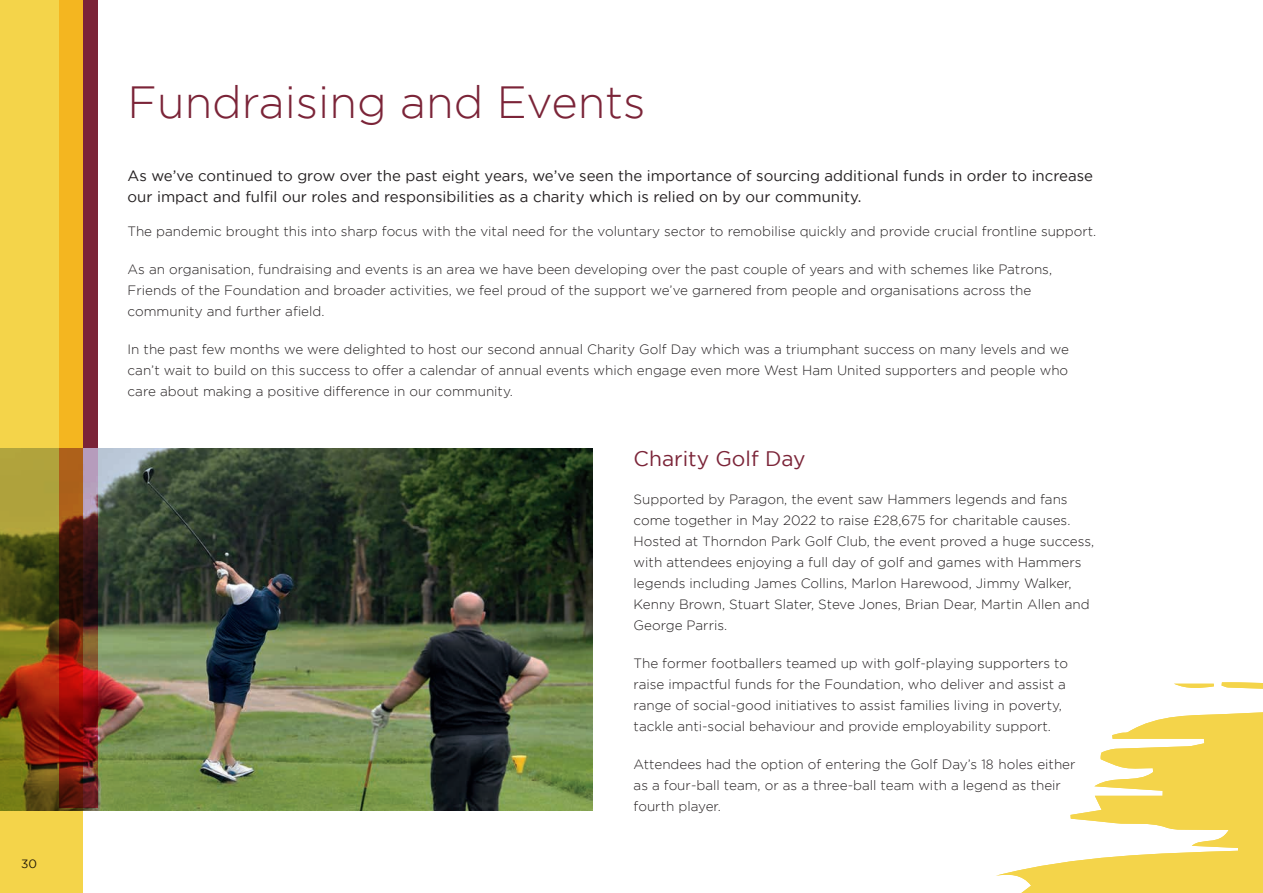
<style>
.page{position:relative;width:1263px;height:893px;background:#fff}
.page>*{position:absolute;margin:0;border:0;box-sizing:border-box;transform-origin:0 0}
.t1{font:300 45px "Gotham";color:#7b2438}
.t2{font:21px "Gotham";color:#7b2438}
.t3{font:15px/21px "Gotham";color:#231f20}
.t4{font:300 13.5px/21px "Gotham";color:#231f20}
.t5{font:12px "Gotham";color:#231f20}
</style>
<div class="page">
<img style="left:83px;top:449px;width:509px;height:361px">
<svg style="left:0;top:0;width:83px;height:893px;background:#c4a637"></svg>
<svg style="left:60px;top:0;width:38px;height:808px;background:#a05724"></svg>
<svg style="left:996px;top:682px;width:267px;height:211px"></svg>
<svg style="left:1174px;top:684px;width:40px;height:6px"></svg>
<p class="t5" style="left:21px;top:857px;width:17px">30</p>
<p class="t1" style="left:128px;top:77px;width:520px">Fundraising and Events</p>
<p class="t3" style="left:128px;top:165px;width:967px">As we’ve continued to grow over the past eight years, we’ve seen the importance of sourcing additional funds in order to increase our impact and fulfil our roles and responsibilities as a charity which is relied on by our community.</p>
<p class="t4" style="left:128px;top:220px;width:970px">The pandemic brought this into sharp focus with the vital need for the voluntary sector to remobilise quickly and provide crucial frontline support.</p>
<p class="t4" style="left:128px;top:258px;width:926px">As an organisation, fundraising and events is an area we have been developing over the past couple of years and with schemes like Patrons,<br>Friends of the Foundation and broader activities, we feel proud of the support we’ve garnered from people and organisations across the community and further afield.</p>
<p class="t4" style="left:128px;top:339px;width:943px;text-align:justify">In the past few months we were delighted to host our second annual Charity Golf Day which was a triumphant success on many levels and we can’t wait to build on this success to offer a calendar of annual events which engage even more West Ham United supporters and people who care about making a positive difference in our community.</p>
<p class="t2" style="left:634px;top:447px;width:173px">Charity Golf Day</p>
<p class="t4" style="left:634px;top:489px;width:462px">Supported by Paragon, the event saw Hammers legends and fans come together in May 2022 to raise £28,675 for charitable causes.<br>Hosted at Thorndon Park Golf Club, the event proved a huge success, with attendees enjoying a full day of golf and games with Hammers legends including James Collins, Marlon Harewood, Jimmy Walker, Kenny Brown, Stuart Slater, Steve Jones, Brian Dear, Martin Allen and George Parris.</p>
<p class="t4" style="left:634px;top:653px;width:436px">The former footballers teamed up with golf-playing supporters to raise impactful funds for the Foundation, who deliver and assist a range of social-good initiatives to assist families living in poverty, tackle anti-social behaviour and provide employability support.</p>
<p class="t4" style="left:634px;top:754px;width:443px">Attendees had the option of entering the Golf Day’s 18 holes either as a four-ball team, or as a three-ball team with a legend as their fourth player.</p>
</div>
